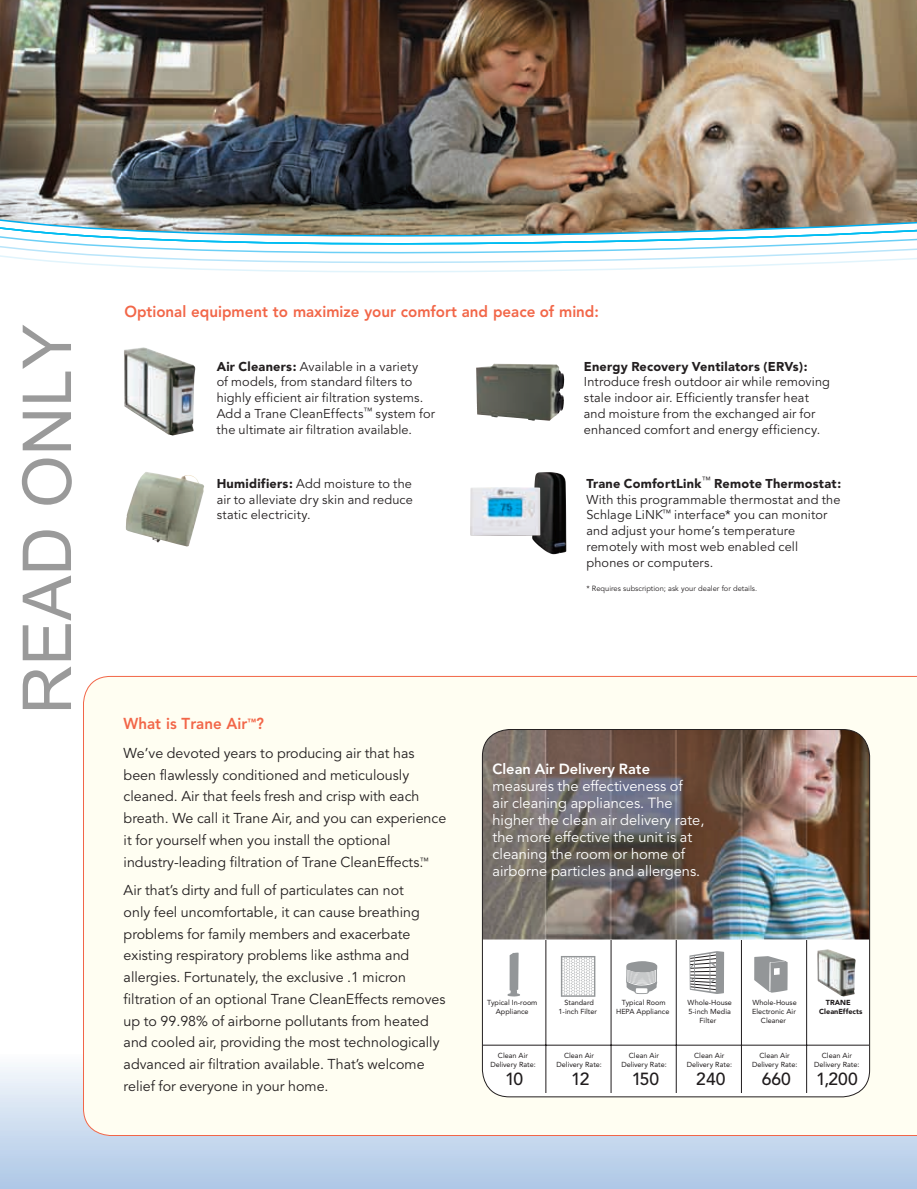
<style>
.page{position:relative;width:917px;height:1189px;background:#fff}
.page>*{position:absolute;margin:0;border:0;box-sizing:border-box;transform-origin:0 0}
.t1{font:67.5px "Arial";color:rgb(0 0 0/.4)}
.t2{font:500 17.4px "Avenir";color:#201c1d}
.t3{font:800 15.75px "Avenir";color:#f26648;scale:.96 1}
.t4{font:14.55px/17px "Avenir";color:#fff}
.t5{font:800 14.55px "Avenir";color:#fff}
.t6{font:14.25px/21.8px "Avenir";color:#231f20}
.t7{font:12.75px/15.8px "Avenir";letter-spacing:.015em;color:#231f20}
.t8{font:900 12.75px "Avenir";letter-spacing:.015em;color:#231f20}
.t9{font:7.5px "Avenir";color:#231f20}
.t10{font:7.2px/8.7px "Avenir";color:#201c1d;text-align:center}
.t11{font:900 7.2px/8.7px "Avenir";color:#201c1d}
.s1{font-weight:900}
</style>
<div class="page">
<img style="left:0;top:0;width:917px;height:164px">
<div style="left:0;top:1052px;width:917px;height:137px;background:linear-gradient(to bottom,#fbfcfd,#acc6e6)"></div>
<img style="left:0;top:164px;width:917px;height:8px">
<img style="left:0;top:172px;width:917px;height:101px">
<img style="left:124px;top:347px;width:19px;height:61px">
<img style="left:126px;top:472px;width:78px;height:74px">
<img style="left:476px;top:364px;width:74px;height:57px">
<img style="left:532px;top:472px;width:34px;height:82px">
<img style="left:470px;top:487px;width:70px;height:49px">
<div style="left:83px;top:675px;width:834px;height:461px;background:#fffef2"></div>
<div style="left:482px;top:729px;width:387px;height:368px;background:#fff;border-radius:27px"></div>
<img style="left:482px;top:729px;width:387px;height:210px">
<hr style="left:545px;top:940px;width:1px;height:152px;background:#201c1d">
<hr style="left:611px;top:940px;width:1px;height:152px;background:#201c1d">
<hr style="left:676px;top:940px;width:1px;height:152px;background:#201c1d">
<hr style="left:741px;top:940px;width:1px;height:152px;background:#201c1d">
<hr style="left:806px;top:940px;width:1px;height:152px;background:#201c1d">
<hr style="left:484px;top:940px;width:1px;height:152px;background:#201c1d">
<hr style="left:870px;top:940px;width:1px;height:152px;background:#201c1d">
<hr style="left:484px;top:1045px;width:384px;height:1px;background:#201c1d">
<hr style="left:484px;top:1095px;width:384px;height:1px;background:#201c1d">
<svg style="left:507px;top:952px;width:13px;height:44px"></svg>
<svg style="left:561px;top:956px;width:34px;height:41px"></svg>
<svg style="left:626px;top:961px;width:31px;height:33px"></svg>
<svg style="left:754px;top:956px;width:34px;height:36px"></svg>
<svg style="left:819px;top:951px;width:34px;height:44px"></svg>
<svg style="left:689px;top:951px;width:35px;height:43px"></svg>
<img style="left:817px;top:949px;width:10px;height:33px">
<h1 class="t1" style="left:3px;top:714px;width:392px;rotate:-90deg">READ ONLY</h1>
<p class="t3" style="left:124px;top:302px;width:496px">Optional equipment to maximize your comfort and peace of mind:</p>
<p class="t7" style="left:217px;top:359px;width:220px"><span class="s1">Air Cleaners:</span> Available in a variety<br>of models, from standard filters to highly efficient air filtration systems.<br>Add a Trane CleanEffects<sup>™</sup> system for the ultimate air filtration available.</p>
<p class="t7" style="left:217px;top:476px;width:198px;text-align:justify"><span class="s1">Humidifiers:</span> Add moisture to the air to alleviate dry skin and reduce static electricity.</p>
<p class="t8" style="left:584px;top:358px;width:225px">Energy Recovery Ventilators (ERVs):</p>
<p class="t7" style="left:584px;top:374px;width:248px">Introduce fresh outdoor air while removing stale indoor air. Efficiently transfer heat and moisture from the exchanged air for enhanced comfort and energy efficiency.</p>
<p class="t7" style="left:586px;top:476px;width:256px"><span class="s1">Trane ComfortLink</span><sup>™</sup> <span class="s1">Remote Thermostat:<br></span>With this programmable thermostat and the Schlage LiNK<sup>™</sup> interface* you can monitor and adjust your home’s temperature remotely with most web enabled cell phones or computers.</p>
<p class="t9" style="left:586px;top:584px;width:172px">* Requires subscription; ask your dealer for details.</p>
<p class="t3" style="left:124px;top:714px;width:148px">What is Trane Air<sup>™</sup>?</p>
<p class="t6" style="left:124px;top:742px;width:324px">We’ve devoted years to producing air that has been flawlessly conditioned and meticulously cleaned. Air that feels fresh and crisp with each breath. We call it Trane Air, and you can experience it for yourself when you install the optional industry-leading filtration of Trane CleanEffects.<sup>™</sup></p>
<p class="t6" style="left:124px;top:879px;width:323px">Air that’s dirty and full of particulates can not<br>only feel uncomfortable, it can cause breathing problems for family members and exacerbate existing respiratory problems like asthma and allergies. Fortunately, the exclusive .1 micron filtration of an optional Trane CleanEffects removes up to 99.98% of airborne pollutants from heated and cooled air, providing the most technologically advanced air filtration available. That’s welcome relief for everyone in your home.</p>
<p class="t5" style="left:492px;top:760px;width:159px">Clean Air Delivery Rate</p>
<p class="t4" style="left:492px;top:778px;width:213px">measures the effectiveness of<br>air cleaning appliances. The higher the clean air delivery rate, the more effective the unit is at cleaning the room or home of airborne particles and allergens.</p>
<p class="t10" style="left:487px;top:998px;width:52px">Typical In-room<br>Appliance</p>
<p class="t10" style="left:558px;top:998px;width:40px">Standard<br>1-inch Filter</p>
<p class="t10" style="left:616px;top:998px;width:55px">Typical Room<br>HEPA Appliance</p>
<p class="t10" style="left:687px;top:998px;width:46px">Whole-House<br>5-inch Media<br>Filter</p>
<p class="t10" style="left:752px;top:998px;width:46px">Whole-House<br>Electronic Air<br>Cleaner</p>
<p class="t11" style="left:819px;top:998px;width:45px;text-indent:7px">TRANE<br>CleanEffects</p>
<p class="t10" style="left:490px;top:1051px;width:47px">Clean Air<br>Delivery Rate:</p>
<p class="t2" style="left:505px;top:1069px;width:19px">10</p>
<p class="t10" style="left:556px;top:1051px;width:47px">Clean Air<br>Delivery Rate:</p>
<p class="t2" style="left:571px;top:1069px;width:20px">12</p>
<p class="t10" style="left:621px;top:1051px;width:47px">Clean Air<br>Delivery Rate:</p>
<p class="t2" style="left:632px;top:1069px;width:29px">150</p>
<p class="t10" style="left:687px;top:1051px;width:47px">Clean Air<br>Delivery Rate:</p>
<p class="t2" style="left:696px;top:1069px;width:31px">240</p>
<p class="t10" style="left:752px;top:1051px;width:47px">Clean Air<br>Delivery Rate:</p>
<p class="t2" style="left:761px;top:1069px;width:31px">660</p>
<p class="t10" style="left:814px;top:1051px;width:47px">Clean Air<br>Delivery Rate:</p>
<p class="t2" style="left:816px;top:1069px;width:43px">1,200</p>
</div>
